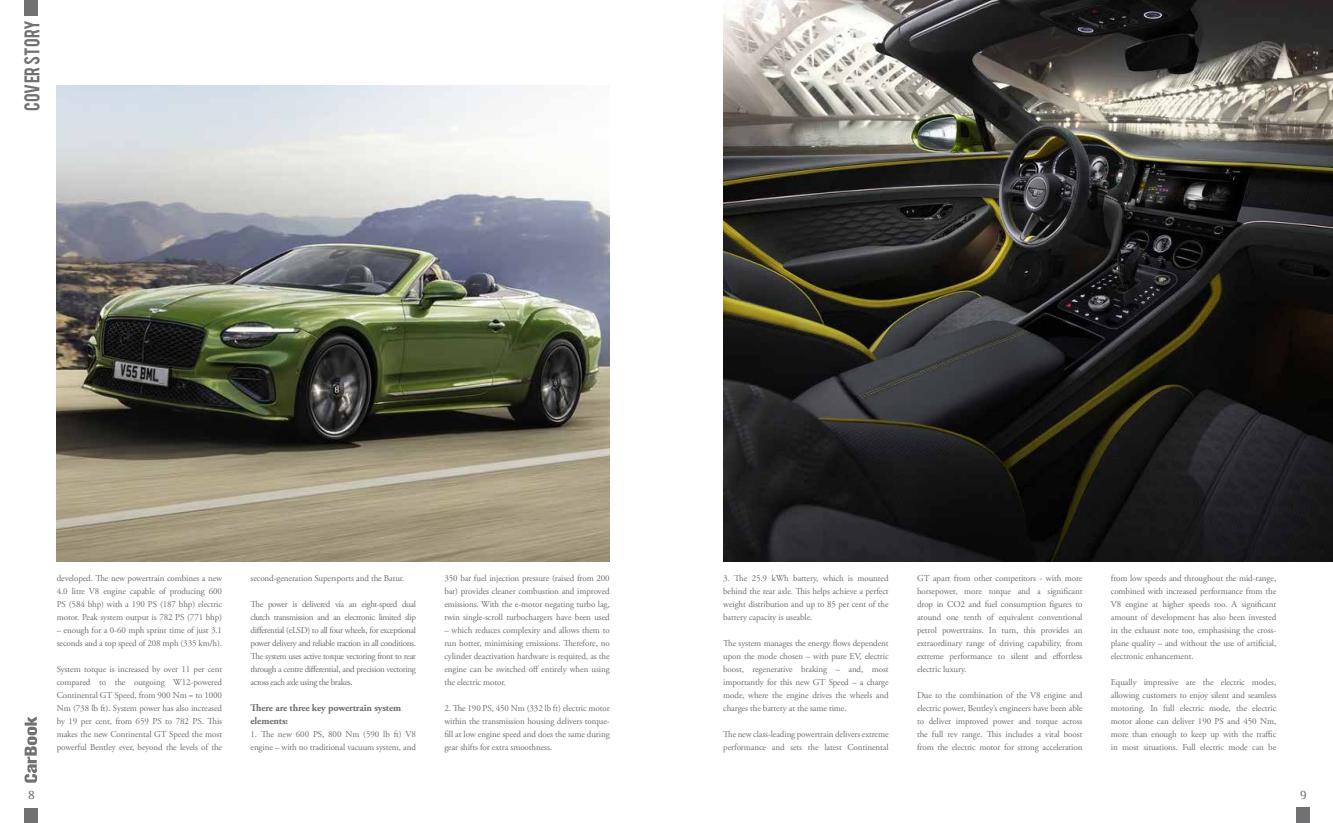
<style>
.page{position:relative;width:1333px;height:823px;background:#fff}
.page>*{position:absolute;margin:0;border:0;box-sizing:border-box;transform-origin:0 0}
.t1{font:16.7px "Bebas";color:#717073}
.t2{font:12px "Philosopher";color:#717073}
.t3{font:700 10px/13px "Adobe Garamond Pro";letter-spacing:-.01em;color:#6d6c6f}
.t4{font:9px/13px "Adobe Garamond Pro";letter-spacing:-.01em;color:#6d6c6f;text-align:justify}
</style>
<div class="page">
<svg style="left:25px;top:716px;width:12px;height:66px"></svg>
<div style="left:25px;top:807px;width:13px;height:15px;background:#717073"></div>
<div style="left:1296px;top:807px;width:14px;height:15px;background:#717073"></div>
<img style="left:57px;top:85px;width:552px;height:476px">
<img style="left:723px;top:0;width:609px;height:561px">
<div style="left:25px;top:0;width:13px;height:15px;background:#717073"></div>
<h1 class="t1" style="left:20px;top:111px;width:92px;rotate:-90deg">COVER STORY</h1>
<p class="t4" style="left:57px;top:572px;width:167px">developed. The new powertrain combines a new 4.0 litre V8 engine capable of producing 600<br>PS (584 bhp) with a 190 PS (187 bhp) electric motor. Peak system output is 782 PS (771 bhp)</p>
<p class="t4" style="left:57px;top:623px;width:167px">– enough for a 0-60 mph sprint time of just 3.1 seconds and a top speed of 208 mph (335 km/h).</p>
<p class="t4" style="left:57px;top:662px;width:167px">System torque is increased by over 11 per cent compared to the outgoing W12-powered Continental GT Speed, from 900 Nm = to 1000<br>Nm (738 lb ft). System power has also increased by 19 per cent, from 659 PS to 782 PS. This makes the new Continental GT Speed the most powerful Bentley ever, beyond the levels of the</p>
<p class="t4" style="left:250px;top:571px;width:155px">second-generation Supersports and the Batur.</p>
<p class="t4" style="left:250px;top:597px;width:167px">The power is delivered via an eight-speed dual clutch transmission and an electronic limited slip differential (eLSD) to all four wheels, for exceptional power delivery and reliable traction in all conditions.<br>The system uses active torque vectoring front to rear through a centre differential, and precision vectoring across each axle using the brakes.</p>
<p class="t3" style="left:250px;top:701px;width:152px">There are three key powertrain system elements:</p>
<p class="t4" style="left:250px;top:728px;width:167px">1. The new 600 PS, 800 Nm (590 lb ft) V8 engine – with no traditional vacuum system, and</p>
<p class="t4" style="left:444px;top:571px;width:167px">350 bar fuel injection pressure (raised from 200 bar) provides cleaner combustion and improved emissions. With the e-motor negating turbo lag, twin single-scroll turbochargers have been used</p>
<p class="t4" style="left:444px;top:623px;width:167px">– which reduces complexity and allows them to run hotter, minimising emissions. Therefore, no cylinder deactivation hardware is required, as the engine can be switched off entirely when using the electric motor.</p>
<p class="t4" style="left:444px;top:701px;width:167px">2. The 190 PS, 450 Nm (332 lb ft) electric motor within the transmission housing delivers torque&shy;fill at low engine speed and does the same during gear shifts for extra smoothness.</p>
<p class="t4" style="left:723px;top:571px;width:167px">3. The 25.9 kWh battery, which is mounted behind the rear axle. This helps achieve a perfect weight distribution and up to 85 per cent of the battery capacity is useable.</p>
<p class="t4" style="left:723px;top:636px;width:167px">The system manages the energy flows dependent upon the mode chosen – with pure EV, electric boost, regenerative braking – and, most importantly for this new GT Speed – a charge mode, where the engine drives the wheels and charges the battery at the same time.</p>
<p class="t4" style="left:723px;top:727px;width:167px">The new class-leading powertrain delivers extreme performance and sets the latest Continental</p>
<p class="t4" style="left:917px;top:572px;width:167px">GT apart from other competitors - with more horsepower, more torque and a significant drop in CO2 and fuel consumption figures to around one tenth of equivalent conventional petrol powertrains. In turn, this provides an extraordinary range of driving capability, from extreme performance to silent and effortless electric luxury.</p>
<p class="t4" style="left:917px;top:688px;width:167px">Due to the combination of the V8 engine and electric power, Bentley’s engineers have been able to deliver improved power and torque across the full rev range. This includes a vital boost from the electric motor for strong acceleration</p>
<p class="t4" style="left:1110px;top:571px;width:167px">from low speeds and throughout the mid-range, combined with increased performance from the V8 engine at higher speeds too. A significant amount of development has also been invested in the exhaust note too, emphasising the cross&shy;plane quality – and without the use of artificial, electronic enhancement.</p>
<p class="t4" style="left:1110px;top:675px;width:167px">Equally impressive are the electric modes, allowing customers to enjoy silent and seamless motoring. In full electric mode, the electric motor alone can deliver 190 PS and 450 Nm, more than enough to keep up with the traffic in most situations. Full electric mode can be</p>
<h2 class="t2" style="left:28px;top:788px;width:8px">8</h2>
<h2 class="t2" style="left:1300px;top:788px;width:8px">9</h2>
</div>
